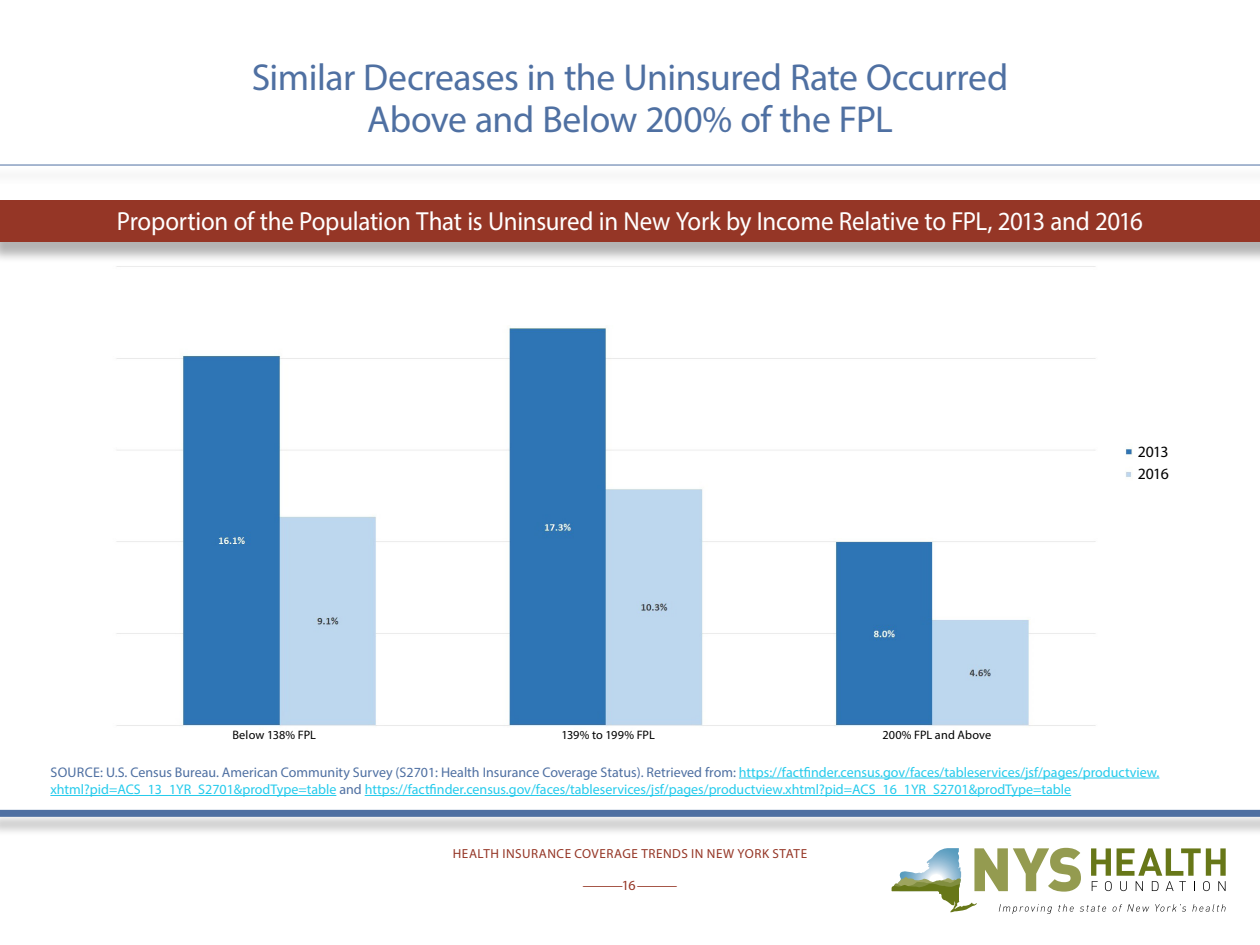
<style>
.page{position:relative;width:1260px;height:945px;background:#fff}
.page>*{position:absolute;margin:0;border:0;box-sizing:border-box;transform-origin:0 0}
.t1{font:37.62px/42px "Myriad Pro";letter-spacing:-.015em;color:#4f70a2;text-align:center}
.t2{font:26.25px "Myriad Pro";letter-spacing:-.01em;color:#fff;scale:.95 1}
.t3{font:15.75px/21.7px "Myriad Pro";letter-spacing:-.04em;color:#000}
.t4{font:14px/17.5px "Myriad Pro";color:#26cbec}
.t5{font:14px "Myriad Pro";color:#953626;scale:3 1}
.t6{font:13.12px "Myriad Pro";letter-spacing:.04em;color:#953626}
.t7{font:12.25px "Myriad Pro";letter-spacing:.005em;color:#000}
.s1{color:#4f70a2}
</style>
<div class="page">
<div style="left:0;top:811px;width:1260px;height:26px;background:#000;opacity:.3"></div>
<div style="left:0;top:810px;width:1260px;height:7px;background:#4f70a2"></div>
<div style="left:0;top:166px;width:1260px;height:20px;background:#fbfbfb"></div>
<hr style="left:0;top:165px;width:1260px;height:1px;background:#4f70a2">
<hr style="left:739px;top:778px;width:420px;height:1px;background:#26cbec">
<hr style="left:50px;top:795px;width:286px;height:1px;background:#26cbec">
<hr style="left:365px;top:795px;width:706px;height:1px;background:#26cbec">
<img style="left:116px;top:266px;width:1017px;height:460px">
<div style="left:0;top:203px;width:1260px;height:61px;background:#000;opacity:.3"></div>
<div style="left:0;top:200px;width:1260px;height:42px;background:#953626"></div>
<svg style="left:892px;top:848px;width:334px;height:66px"></svg>
<h1 class="t1" style="left:252px;top:56px;width:758px">Similar Decreases in the Uninsured Rate Occurred<br>Above and Below 200% of the FPL</h1>
<h2 class="t2" style="left:117px;top:205px;width:1082px">Proportion of the Population That is Uninsured in New York by Income Relative to FPL, 2013 and 2016</h2>
<p class="t7" style="left:232px;top:728px;width:85px">Below 138% FPL</p>
<p class="t7" style="left:561px;top:728px;width:95px">139% to 199% FPL</p>
<p class="t7" style="left:882px;top:728px;width:110px">200% FPL and Above</p>
<p class="t3" style="left:1138px;top:441px;width:32px">2013<br>2016</p>
<p class="t4" style="left:50px;top:763px;width:1111px"><span class="s1">SOURCE: U.S. Census Bureau. American Community Survey (S2701: Health Insurance Coverage Status). Retrieved from:</span> https://factfinder.census.gov/faces/tableservices/jsf/pages/productview. xhtml?pid=ACS_13_1YR_S2701&amp;prodType=table <span class="s1">and</span> https://factfinder.census.gov/faces/tableservices/jsf/pages/productview.xhtml?pid=ACS_16_1YR_S2701&amp;prodType=table</p>
<p class="t6" style="left:453px;top:846px;width:356px">HEALTH INSURANCE COVERAGE TRENDS IN NEW YORK STATE</p>
<p class="t5" style="left:582px;top:877px;width:34px">—16—</p>
</div>
